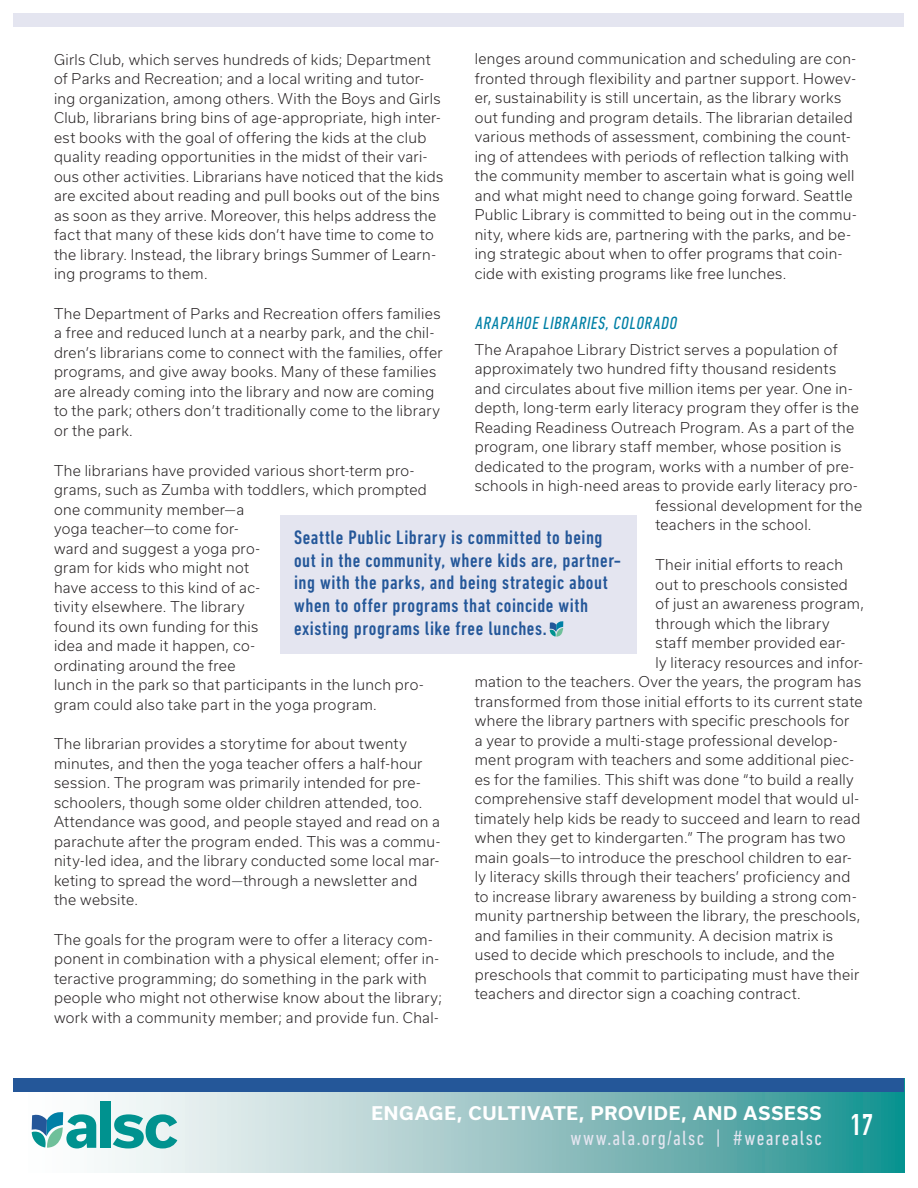
<style>
.page{position:relative;width:918px;height:1188px;background:#fff}
.page>*{position:absolute;margin:0;border:0;box-sizing:border-box;transform-origin:0 0}
.t1{font:condensed 21px "DIN Next LT Pro";letter-spacing:.06em;color:#e4e5f0}
.t2{font:500 condensed 19.8px/23px "DIN Next LT Pro";letter-spacing:.03em;color:#245799}
.t3{font:700 18px "Usual";letter-spacing:.045em;color:#fff}
.t4{font:italic condensed 18px "DIN Next LT Pro";color:#0080a6}
.t5{font:300 14.25px/19.5px "Usual";letter-spacing:.025em;color:#231f20}
</style>
<div class="page">
<svg style="left:31px;top:1092px;width:873px;height:81px;background:#95c6c6"></svg>
<div style="left:14px;top:14px;width:890px;height:13px;background:#e4e5f0"></div>
<div style="left:14px;top:1078px;width:890px;height:14px;background:#245799"></div>
<svg style="left:32px;top:1112px;width:64px;height:36px"></svg>
<div style="left:101px;top:1101px;width:10px;height:47px;background:#00928f"></div>
<svg style="left:113px;top:1114px;width:64px;height:34px;background:#66bcba"></svg>
<div style="left:280px;top:515px;width:358px;height:138px;background:#e4e5f0"></div>
<svg style="left:550px;top:621px;width:13px;height:16px"></svg>
<p class="t5" style="left:475px;top:49px;width:383px">lenges around communication and scheduling are con&shy;fronted through flexibility and partner support. Howev&shy;er, sustainability is still uncertain, as the library works out funding and program details. The librarian detailed various methods of assessment, combining the count&shy;ing of attendees with periods of reflection talking with the community member to ascertain what is going well and what might need to change going forward. Seattle Public Library is committed to being out in the commu&shy;nity, where kids are, partnering with the parks, and be&shy;ing strategic about when to offer programs that coin&shy;cide with existing programs like free lunches.</p>
<p class="t4" style="left:475px;top:313px;width:207px">ARAPAHOE LIBRARIES,COLORADO</p>
<p class="t5" style="left:475px;top:340px;width:364px">The Arapahoe Library District serves a population of</p>
<p class="t5" style="left:475px;top:359px;width:363px">approximately two hundred fifty thousand residents</p>
<p class="t5" style="left:475px;top:379px;width:379px">and circulates about five million items per year. One in-</p>
<p class="t5" style="left:475px;top:398px;width:386px">depth, long-term early literacy program they offer is the</p>
<p class="t5" style="left:475px;top:418px;width:381px">Reading Readiness Outreach Program. As a part of the</p>
<p class="t5" style="left:475px;top:437px;width:368px">program, one library staff member, whose position is</p>
<p class="t5" style="left:475px;top:457px;width:381px">dedicated to the program, works with a number of pre-</p>
<p class="t5" style="left:475px;top:476px;width:385px">schools in high-need areas to provide early literacy pro-</p>
<p class="t5" style="left:655px;top:496px;width:208px">fessional development for the</p>
<p class="t5" style="left:655px;top:515px;width:158px">teachers in the school.</p>
<p class="t5" style="left:655px;top:555px;width:189px">Their initial efforts to reach</p>
<p class="t5" style="left:655px;top:575px;width:194px">out to preschools consisted</p>
<p class="t5" style="left:655px;top:594px;width:210px">of just an awareness program,</p>
<p class="t5" style="left:655px;top:614px;width:176px">through which the library</p>
<p class="t5" style="left:655px;top:633px;width:191px">staff member provided ear-</p>
<p class="t5" style="left:655px;top:652px;width:209px">ly literacy resources and infor-</p>
<p class="t5" style="left:475px;top:672px;width:388px">mation to the teachers. Over the years, the program has</p>
<p class="t5" style="left:475px;top:691px;width:389px">transformed from those initial efforts to its current state</p>
<p class="t5" style="left:475px;top:711px;width:376px">where the library partners with specific preschools for</p>
<p class="t5" style="left:475px;top:730px;width:365px">a year to provide a multi-stage professional develop-</p>
<p class="t5" style="left:475px;top:750px;width:381px">ment program with teachers and some additional piec-</p>
<p class="t5" style="left:475px;top:769px;width:381px">es for the families. This shift was done “to build a really</p>
<p class="t5" style="left:475px;top:789px;width:386px">comprehensive staff development model that would ul-</p>
<p class="t5" style="left:475px;top:808px;width:387px">timately help kids be ready to succeed and learn to read</p>
<p class="t5" style="left:475px;top:828px;width:372px">when they get to kindergarten.” The program has two</p>
<p class="t5" style="left:475px;top:847px;width:378px">main goals—to introduce the preschool children to ear-</p>
<p class="t5" style="left:475px;top:867px;width:377px">ly literacy skills through their teachers’ proficiency and</p>
<p class="t5" style="left:475px;top:886px;width:383px">to increase library awareness by building a strong com-</p>
<p class="t5" style="left:475px;top:906px;width:387px">munity partnership between the library, the preschools,</p>
<p class="t5" style="left:475px;top:925px;width:360px">and families in their community. A decision matrix is</p>
<p class="t5" style="left:475px;top:945px;width:361px">used to decide which preschools to include, and the</p>
<p class="t5" style="left:475px;top:964px;width:386px">preschools that commit to participating must have their</p>
<p class="t5" style="left:475px;top:984px;width:327px">teachers and director sign a coaching contract.</p>
<p class="t5" style="left:54px;top:50px;width:391px">Girls Club, which serves hundreds of kids; Department of Parks and Recreation; and a local writing and tutor&shy;ing organization, among others. With the Boys and Girls Club, librarians bring bins of age-appropriate, high inter&shy;est books with the goal of offering the kids at the club quality reading opportunities in the midst of their vari&shy;ous other activities. Librarians have noticed that the kids are excited about reading and pull books out of the bins as soon as they arrive. Moreover, this helps address the fact that many of these kids don’t have time to come to the library. Instead, the library brings Summer of Learn&shy;ing programs to them.</p>
<p class="t5" style="left:54px;top:304px;width:390px">The Department of Parks and Recreation offers families a free and reduced lunch at a nearby park, and the chil&shy;dren’s librarians come to connect with the families, offer programs, and give away books. Many of these families are already coming into the library and now are coming to the park; others don’t traditionally come to the library or the park.</p>
<p class="t5" style="left:54px;top:460px;width:374px">The librarians have provided various short-term pro&shy;grams, such as Zumba with toddlers, which prompted one community member—a<br>yoga teacher—to come for-<br>ward and suggest a yoga pro-<br>gram for kids who might not<br>have access to this kind of ac-<br>tivity elsewhere. The library<br>found its own funding for this<br>idea and made it happen, co-<br>ordinating around the free<br>lunch in the park so that participants in the lunch pro&shy;gram could also take part in the yoga program.</p>
<p class="t5" style="left:54px;top:734px;width:388px">The librarian provides a storytime for about twenty minutes, and then the yoga teacher offers a half-hour session. The program was primarily intended for pre&shy;schoolers, though some older children attended, too.<br>Attendance was good, and people stayed and read on a parachute after the program ended. This was a commu&shy;nity-led idea, and the library conducted some local mar&shy;keting to spread the word—through a newsletter and the website.</p>
<p class="t5" style="left:54px;top:930px;width:390px">The goals for the program were to offer a literacy com&shy;ponent in combination with a physical element; offer in&shy;teractive programming; do something in the park with people who might not otherwise know about the library; work with a community member; and provide fun. Chal-</p>
<h2 class="t2" style="left:294px;top:525px;width:329px">Seattle Public Library is committed to being out in the community, where kids are, partner&shy;ing with the parks, and being strategic about when to offer programs that coincide with existing programs like free lunches.</h2>
<p class="t3" style="left:371px;top:1103px;width:452px">ENGAGE, CULTIVATE, PROVIDE, AND ASSESS</p>
<h1 class="t1" style="left:570px;top:1126px;width:304px">www.ala.org/alsc | #wearealsc <sup>17</sup></h1>
</div>
